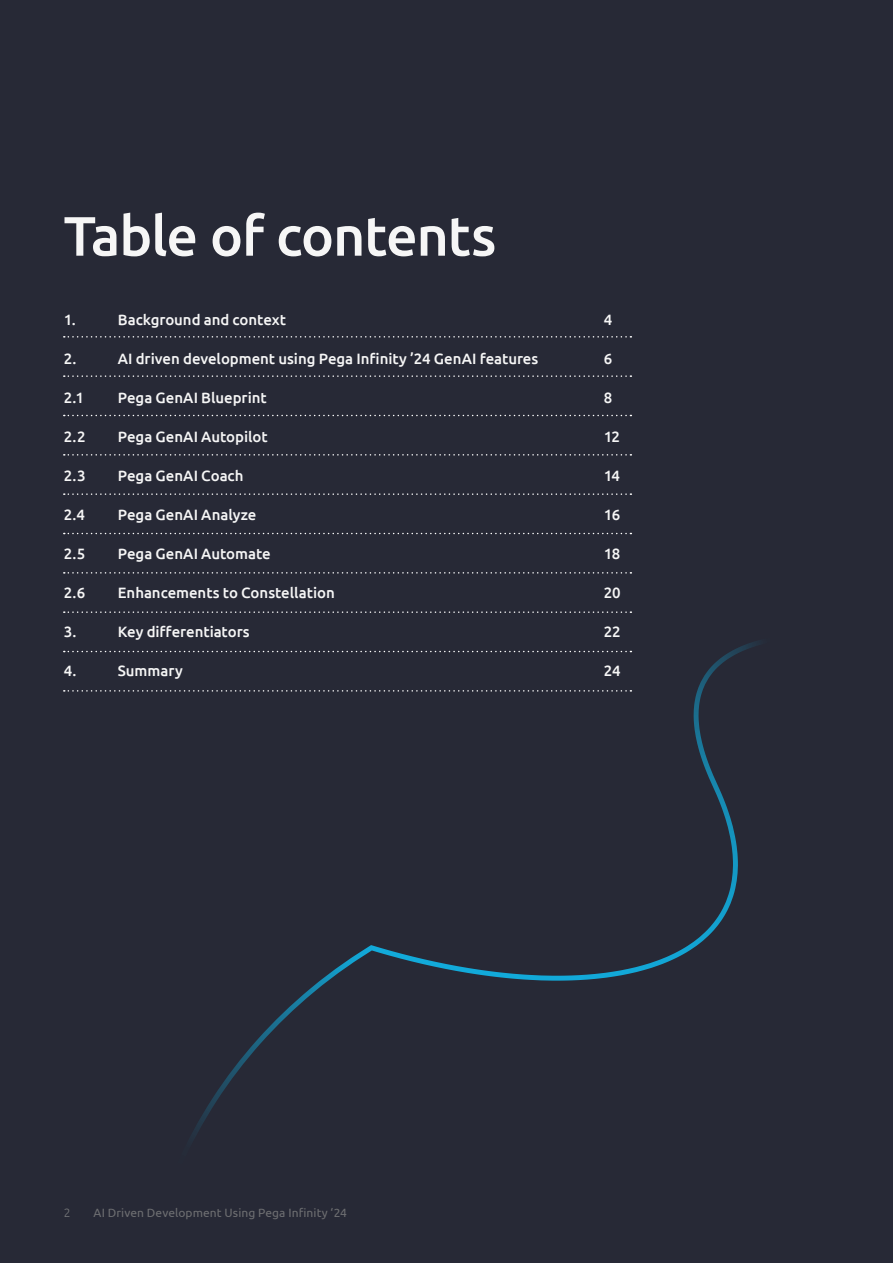
<style>
.page{position:relative;width:893px;height:1263px;background:#272936}
.page>*{position:absolute;margin:0;border:0;box-sizing:border-box;transform-origin:0 0}
.t1{font:500 55.5px "Ubuntu";letter-spacing:-.02em;color:#f6f6f6}
.t2{font:500 15px "Ubuntu";letter-spacing:-.005em;color:#f6f6f6}
.t3{font:12px "Ubuntu";letter-spacing:.005em;color:#6d6e71}
.t4{font:300 12px "Ubuntu";color:#77787b}
</style>
<div class="page">
<svg style="left:151px;top:641px;width:607px;height:497px"></svg>
<svg style="left:64px;top:336px;width:567px;height:2px"></svg>
<svg style="left:64px;top:375px;width:567px;height:2px"></svg>
<svg style="left:64px;top:415px;width:567px;height:1px"></svg>
<svg style="left:64px;top:454px;width:567px;height:2px"></svg>
<svg style="left:64px;top:493px;width:567px;height:2px"></svg>
<svg style="left:64px;top:533px;width:567px;height:1px"></svg>
<svg style="left:64px;top:572px;width:567px;height:2px"></svg>
<svg style="left:64px;top:611px;width:567px;height:2px"></svg>
<svg style="left:64px;top:651px;width:567px;height:1px"></svg>
<svg style="left:64px;top:690px;width:567px;height:2px"></svg>
<h1 class="t1" style="left:64px;top:201px;width:434px">Table of contents</h1>
<p class="t2" style="left:64px;top:310px;width:14px">1.</p>
<p class="t2" style="left:118px;top:310px;width:170px">Background and context</p>
<p class="t2" style="left:604px;top:310px;width:10px">4</p>
<p class="t2" style="left:64px;top:349px;width:14px">2.</p>
<p class="t2" style="left:118px;top:349px;width:422px">AI driven development using Pega Infinity ’24 GenAI features</p>
<p class="t2" style="left:604px;top:349px;width:10px">6</p>
<p class="t2" style="left:64px;top:388px;width:22px">2.1</p>
<p class="t2" style="left:118px;top:388px;width:150px">Pega GenAI Blueprint</p>
<p class="t2" style="left:604px;top:388px;width:10px">8</p>
<p class="t2" style="left:64px;top:427px;width:23px">2.2</p>
<p class="t2" style="left:118px;top:427px;width:151px">Pega GenAI Autopilot</p>
<p class="t2" style="left:604px;top:427px;width:18px">12</p>
<p class="t2" style="left:64px;top:466px;width:23px">2.3</p>
<p class="t2" style="left:118px;top:466px;width:127px">Pega GenAI Coach</p>
<p class="t2" style="left:604px;top:466px;width:18px">14</p>
<p class="t2" style="left:64px;top:505px;width:23px">2.4</p>
<p class="t2" style="left:118px;top:505px;width:140px">Pega GenAI Analyze</p>
<p class="t2" style="left:604px;top:505px;width:18px">16</p>
<p class="t2" style="left:64px;top:544px;width:23px">2.5</p>
<p class="t2" style="left:118px;top:544px;width:155px">Pega GenAI Automate</p>
<p class="t2" style="left:604px;top:544px;width:18px">18</p>
<p class="t2" style="left:64px;top:583px;width:23px">2.6</p>
<p class="t2" style="left:118px;top:583px;width:219px">Enhancements to Constellation</p>
<p class="t2" style="left:604px;top:583px;width:18px">20</p>
<p class="t2" style="left:64px;top:622px;width:14px">3.</p>
<p class="t2" style="left:118px;top:622px;width:133px">Key differentiators</p>
<p class="t2" style="left:604px;top:622px;width:18px">22</p>
<p class="t2" style="left:64px;top:661px;width:14px">4.</p>
<p class="t2" style="left:118px;top:661px;width:66px">Summary</p>
<p class="t2" style="left:604px;top:661px;width:18px">24</p>
<p class="t4" style="left:64px;top:1205px;width:8px">2</p>
<p class="t3" style="left:94px;top:1205px;width:255px">AI Driven Development Using Pega Infinity ‘24</p>
</div>
